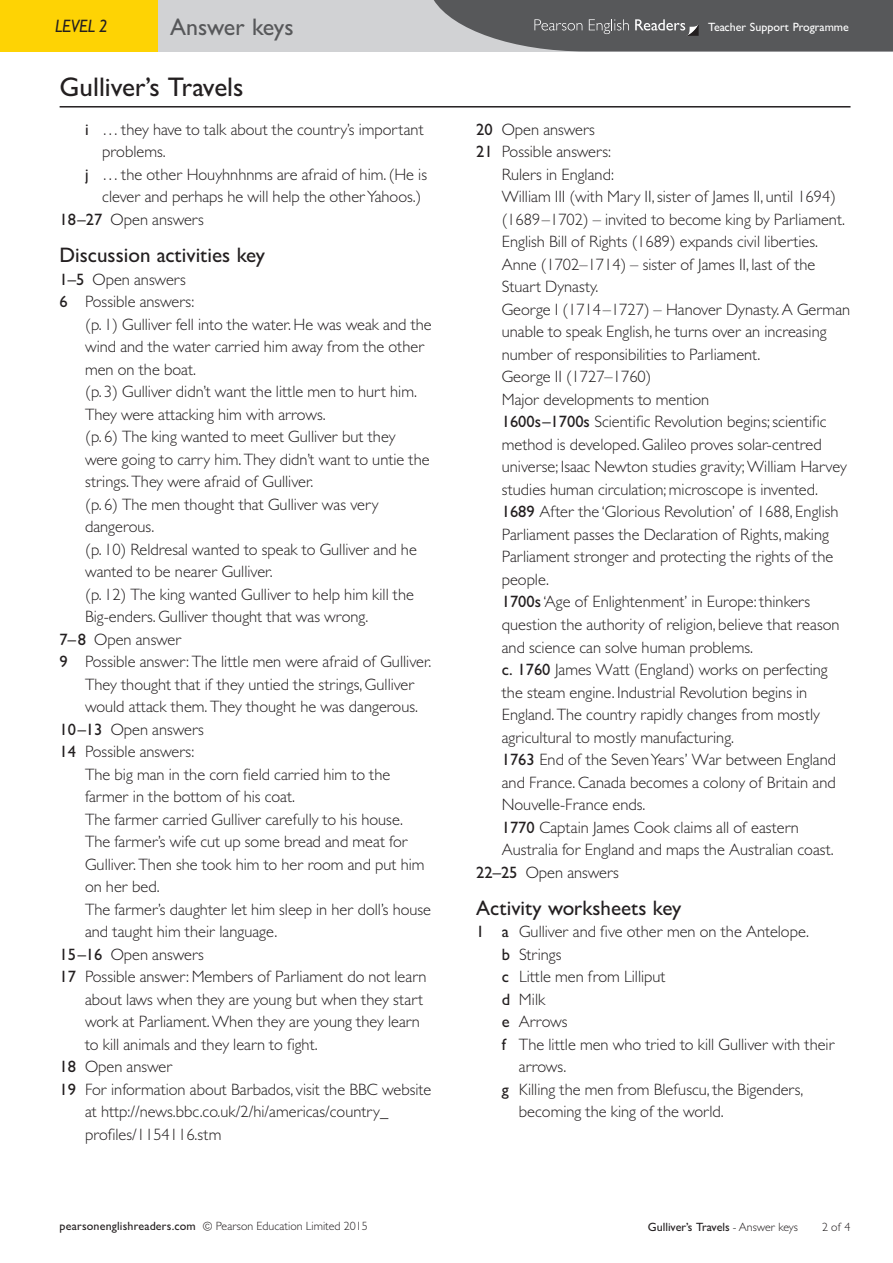
<style>
.page{position:relative;width:893px;height:1263px;background:#fff}
.page>*{position:absolute;margin:0;border:0;box-sizing:border-box;transform-origin:0 0}
.t1{font:500 27px "Gill Sans MT Pro";color:#231f20}
.t2{font:500 24px "Gill Sans MT Pro";letter-spacing:-.005em;color:#57585a}
.t3{font:500 21px "Gill Sans MT Pro";color:#231f20}
.t4{font:italic 500 18px "Gill Sans MT Pro";letter-spacing:-.015em;color:#231f20;scale:.95 1}
.t5{font:300 16.5px "Gill Sans MT Pro";color:#231f20}
.t6{font:300 12px "Gill Sans MT Pro";color:#231f20}
.t7{font:500 12px "Gill Sans MT Pro";color:#231f20}
.t8{font:500 12px "Gill Sans MT Pro";color:#fff}
.s1{font-weight:500}
.s2{font-weight:300}
</style>
<div class="page">
<hr style="left:60px;top:106px;width:790px;height:2px;background:#231f20">
<div style="left:0;top:0;width:893px;height:51px;background:#d1d2d4"></div>
<div style="left:0;top:0;width:157px;height:51px;background:#fed304"></div>
<svg style="left:434px;top:0;width:459px;height:51px;background:#646567"></svg>
<p class="t4" style="left:55px;top:15px;width:57px">LEVEL 2</p>
<h2 class="t2" style="left:170px;top:13px;width:125px">Answer keys</h2>
<p class="t8" style="left:708px;top:20px;width:142px">Teacher Support Programme</p>
<h1 class="t1" style="left:60px;top:71px;width:186px">Gulliver’s Travels</h1>
<p class="t5" style="left:85px;top:119px;width:340px"><span class="s1">i</span> … they have to talk about the country’s important</p>
<p class="t5" style="left:102px;top:142px;width:65px">problems.</p>
<p class="t5" style="left:85px;top:164px;width:344px"><span class="s1">j</span> … the other Houyhnhnms are afraid of him. (He is</p>
<p class="t5" style="left:102px;top:187px;width:320px">clever and perhaps he will help the other Yahoos.)</p>
<p class="t5" style="left:59px;top:209px;width:146px"><span class="s1">18–27</span> Open answers</p>
<p class="t3" style="left:60px;top:243px;width:207px">Discussion activities key</p>
<p class="t5" style="left:60px;top:269px;width:128px"><span class="s1">1–5</span> Open answers</p>
<p class="t5" style="left:60px;top:292px;width:136px"><span class="s1">6</span> Possible answers:</p>
<p class="t5" style="left:85px;top:314px;width:348px">(p. 1) Gulliver fell into the water. He was weak and the</p>
<p class="t5" style="left:85px;top:337px;width:341px">wind and the water carried him away from the other</p>
<p class="t5" style="left:85px;top:359px;width:113px">men on the boat.</p>
<p class="t5" style="left:85px;top:382px;width:333px">(p. 3) Gulliver didn’t want the little men to hurt him.</p>
<p class="t5" style="left:85px;top:404px;width:242px">They were attacking him with arrows.</p>
<p class="t5" style="left:85px;top:427px;width:312px">(p. 6) The king wanted to meet Gulliver but they</p>
<p class="t5" style="left:85px;top:449px;width:346px">were going to carry him. They didn’t want to untie the</p>
<p class="t5" style="left:85px;top:472px;width:230px">strings. They were afraid of Gulliver.</p>
<p class="t5" style="left:85px;top:494px;width:295px">(p. 6) The men thought that Gulliver was very</p>
<p class="t5" style="left:85px;top:517px;width:71px">dangerous.</p>
<p class="t5" style="left:85px;top:539px;width:333px">(p. 10) Reldresal wanted to speak to Gulliver and he</p>
<p class="t5" style="left:85px;top:562px;width:189px">wanted to be nearer Gulliver.</p>
<p class="t5" style="left:85px;top:584px;width:331px">(p. 12) The king wanted Gulliver to help him kill the</p>
<p class="t5" style="left:85px;top:607px;width:285px">Big-enders. Gulliver thought that was wrong.</p>
<p class="t5" style="left:60px;top:629px;width:124px"><span class="s1">7–8</span> Open answer</p>
<p class="t5" style="left:60px;top:652px;width:373px"><span class="s1">9</span> Possible answer: The little men were afraid of Gulliver.</p>
<p class="t5" style="left:85px;top:674px;width:331px">They thought that if they untied the strings, Gulliver</p>
<p class="t5" style="left:85px;top:697px;width:335px">would attack them. They thought he was dangerous.</p>
<p class="t5" style="left:60px;top:719px;width:146px"><span class="s1">10–13</span> Open answers</p>
<p class="t5" style="left:60px;top:742px;width:136px"><span class="s1">14</span> Possible answers:</p>
<p class="t5" style="left:85px;top:764px;width:307px">The big man in the corn field carried him to the</p>
<p class="t5" style="left:85px;top:787px;width:212px">farmer in the bottom of his coat.</p>
<p class="t5" style="left:85px;top:809px;width:320px">The farmer carried Gulliver carefully to his house.</p>
<p class="t5" style="left:85px;top:832px;width:324px">The farmer’s wife cut up some bread and meat for</p>
<p class="t5" style="left:85px;top:854px;width:341px">Gulliver. Then she took him to her room and put him</p>
<p class="t5" style="left:85px;top:877px;width:76px">on her bed.</p>
<p class="t5" style="left:85px;top:899px;width:348px">The farmer’s daughter let him sleep in her doll’s house</p>
<p class="t5" style="left:85px;top:922px;width:194px">and taught him their language.</p>
<p class="t5" style="left:60px;top:944px;width:146px"><span class="s1">15–16</span> Open answers</p>
<p class="t5" style="left:60px;top:967px;width:368px"><span class="s1">17</span> Possible answer: Members of Parliament do not learn</p>
<p class="t5" style="left:85px;top:989px;width:340px">about laws when they are young but when they start</p>
<p class="t5" style="left:85px;top:1012px;width:336px">work at Parliament. When they are young they learn</p>
<p class="t5" style="left:85px;top:1034px;width:234px">to kill animals and they learn to fight.</p>
<p class="t5" style="left:60px;top:1057px;width:114px"><span class="s1">18</span> Open answer</p>
<p class="t5" style="left:60px;top:1079px;width:373px"><span class="s1">19</span> For information about Barbados, visit the BBC website</p>
<p class="t5" style="left:85px;top:1102px;width:305px">at http://news.bbc.co.uk/2/hi/americas/country_</p>
<p class="t5" style="left:85px;top:1124px;width:138px">profiles/1154116.stm</p>
<p class="t5" style="left:476px;top:119px;width:120px"><span class="s1">20</span> Open answers</p>
<p class="t5" style="left:476px;top:142px;width:136px"><span class="s1">21</span> Possible answers:</p>
<p class="t5" style="left:502px;top:164px;width:114px">Rulers in England:</p>
<p class="t5" style="left:502px;top:187px;width:336px">William III (with Mary II, sister of James II, until 1694)</p>
<p class="t5" style="left:502px;top:209px;width:345px">(1689–1702) – invited to become king by Parliament.</p>
<p class="t5" style="left:502px;top:232px;width:318px">English Bill of Rights (1689) expands civil liberties.</p>
<p class="t5" style="left:502px;top:254px;width:315px">Anne (1702–1714) – sister of James II, last of the</p>
<p class="t5" style="left:502px;top:277px;width:98px">Stuart Dynasty.</p>
<p class="t5" style="left:502px;top:299px;width:350px">George I (1714–1727) – Hanover Dynasty. A German</p>
<p class="t5" style="left:502px;top:322px;width:326px">unable to speak English, he turns over an increasing</p>
<p class="t5" style="left:502px;top:344px;width:260px">number of responsibilities to Parliament.</p>
<p class="t5" style="left:502px;top:367px;width:151px">George II (1727–1760)</p>
<p class="t5" style="left:502px;top:389px;width:209px">Major developments to mention</p>
<p class="t5" style="left:502px;top:412px;width:326px"><span class="s1">1600s–1700s</span> Scientific Revolution begins; scientific</p>
<p class="t5" style="left:502px;top:434px;width:321px">method is developed. Galileo proves solar-centred</p>
<p class="t5" style="left:502px;top:457px;width:346px">universe; Isaac Newton studies gravity; William Harvey</p>
<p class="t5" style="left:502px;top:479px;width:318px">studies human circulation; microscope is invented.</p>
<p class="t5" style="left:502px;top:502px;width:338px"><span class="s1">1689</span> After the ‘Glorious Revolution’ of 1688, English</p>
<p class="t5" style="left:502px;top:524px;width:329px">Parliament passes the Declaration of Rights, making</p>
<p class="t5" style="left:502px;top:547px;width:333px">Parliament stronger and protecting the rights of the</p>
<p class="t5" style="left:502px;top:569px;width:49px">people.</p>
<p class="t5" style="left:502px;top:592px;width:310px"><span class="s1">1700s</span> ‘Age of Enlightenment’ in Europe: thinkers</p>
<p class="t5" style="left:502px;top:614px;width:339px">question the authority of religion, believe that reason</p>
<p class="t5" style="left:502px;top:637px;width:253px">and science can solve human problems.</p>
<p class="t5" style="left:502px;top:659px;width:328px"><span class="s1">c. 1760</span> James Watt (England) works on perfecting</p>
<p class="t5" style="left:502px;top:682px;width:307px">the steam engine. Industrial Revolution begins in</p>
<p class="t5" style="left:502px;top:704px;width:320px">England. The country rapidly changes from mostly</p>
<p class="t5" style="left:502px;top:727px;width:234px">agricultural to mostly manufacturing.</p>
<p class="t5" style="left:502px;top:749px;width:336px"><span class="s1">1763</span> End of the Seven Years’ War between England</p>
<p class="t5" style="left:502px;top:772px;width:335px">and France. Canada becomes a colony of Britain and</p>
<p class="t5" style="left:502px;top:795px;width:145px">Nouvelle-France ends.</p>
<p class="t5" style="left:502px;top:817px;width:298px"><span class="s1">1770</span> Captain James Cook claims all of eastern</p>
<p class="t5" style="left:502px;top:840px;width:334px">Australia for England and maps the Australian coast.</p>
<p class="t5" style="left:476px;top:862px;width:144px"><span class="s1">22–25</span> Open answers</p>
<p class="t3" style="left:476px;top:895px;width:207px">Activity worksheets key</p>
<p class="t5" style="left:476px;top:922px;width:334px"><span class="s1">1 a</span> Gulliver and five other men on the Antelope.</p>
<p class="t5" style="left:502px;top:944px;width:61px"><span class="s1">b</span> Strings</p>
<p class="t5" style="left:502px;top:967px;width:165px"><span class="s1">c</span> Little men from Lilliput</p>
<p class="t5" style="left:502px;top:989px;width:45px"><span class="s1">d</span> Milk</p>
<p class="t5" style="left:502px;top:1012px;width:67px"><span class="s1">e</span> Arrows</p>
<p class="t5" style="left:502px;top:1034px;width:335px"><span class="s1">f</span> The little men who tried to kill Gulliver with their</p>
<p class="t5" style="left:519px;top:1057px;width:49px">arrows.</p>
<p class="t5" style="left:502px;top:1079px;width:303px"><span class="s1">g</span> Killing the men from Blefuscu, the Bigenders,</p>
<p class="t5" style="left:519px;top:1102px;width:206px">becoming the king of the world.</p>
<p class="t6" style="left:60px;top:1219px;width:310px"><span class="s1">pearsonenglishreaders.com</span> © Pearson Education Limited 2015</p>
<p class="t7" style="left:648px;top:1220px;width:152px">Gulliver’s Travels <span class="s2">- Answer keys</span></p>
<p class="t6" style="left:822px;top:1220px;width:30px">2 of 4</p>
</div>
